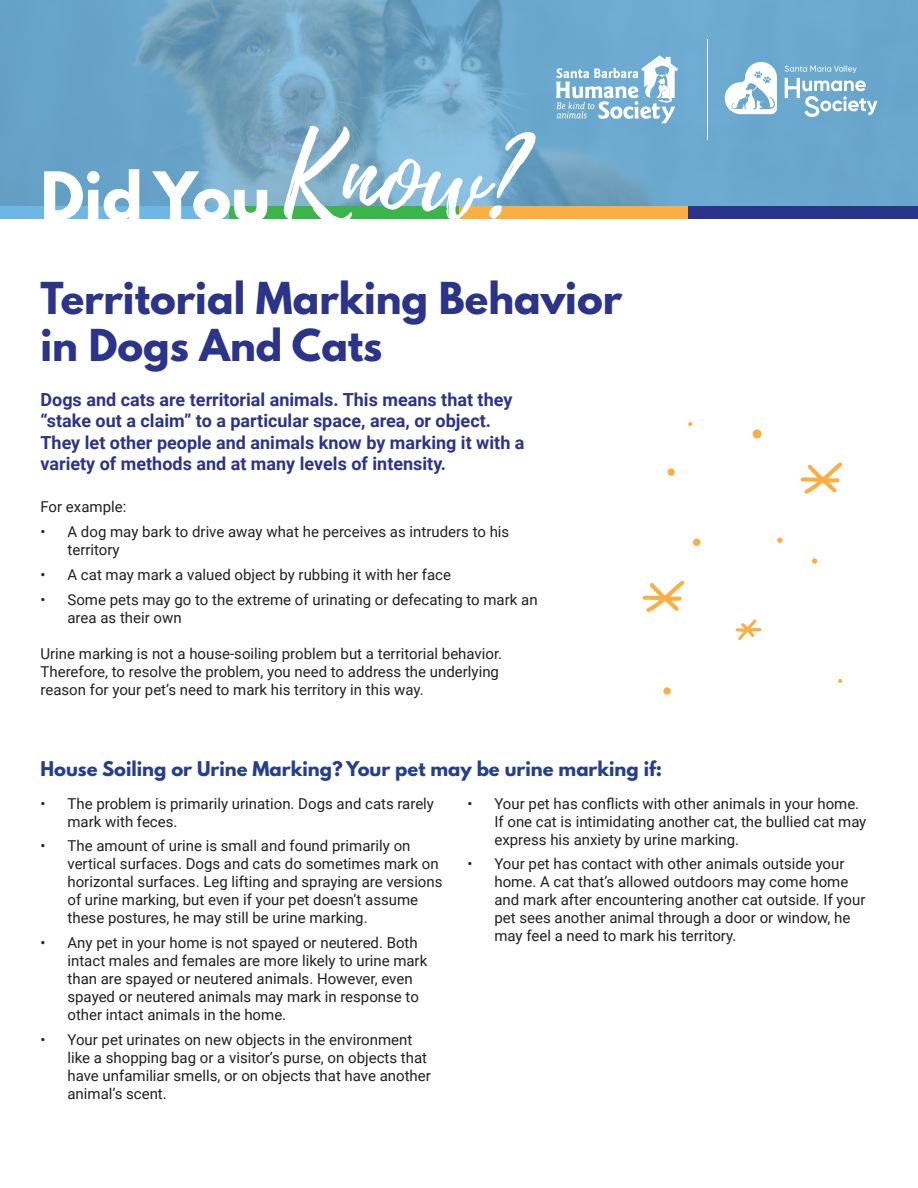
<style>
.page{position:relative;width:918px;height:1188px;background:#fff}
.page>*{position:absolute;margin:0;border:0;box-sizing:border-box;transform-origin:0 0}
.t1{font:700 59.4px "League Spartan";color:#fff}
.t2{font:700 39px/46.8px "League Spartan";color:#2b348b}
.t3{font:700 18px/21.6px "Roboto";color:#2b348b}
.t4{font:700 18px "League Spartan";color:#253f8e}
.t5{font:15px/18px "Roboto";color:#231f20}
</style>
<div class="page">
<svg style="left:0;top:0;width:918px;height:206px;background:#6ea7c9"></svg>
<div style="left:0;top:206px;width:230px;height:13px;background:#6db7e6"></div>
<div style="left:230px;top:206px;width:229px;height:13px;background:#3ab54a"></div>
<div style="left:459px;top:206px;width:229px;height:13px;background:#fbae42"></div>
<div style="left:688px;top:206px;width:230px;height:13px;background:#2b348b"></div>
<svg style="left:725px;top:62px;width:52px;height:52px"></svg>
<svg style="left:785px;top:65px;width:93px;height:52px"></svg>
<hr style="left:708px;top:39px;width:1px;height:101px;background:#fff">
<svg style="left:556px;top:56px;width:122px;height:67px"></svg>
<svg style="left:777px;top:537px;width:6px;height:6px"></svg>
<svg style="left:801px;top:462px;width:41px;height:32px"></svg>
<svg style="left:753px;top:429px;width:9px;height:10px"></svg>
<svg style="left:693px;top:538px;width:8px;height:8px"></svg>
<svg style="left:736px;top:619px;width:25px;height:21px"></svg>
<svg style="left:838px;top:679px;width:4px;height:4px"></svg>
<svg style="left:812px;top:558px;width:6px;height:6px"></svg>
<svg style="left:643px;top:580px;width:41px;height:32px"></svg>
<svg style="left:667px;top:468px;width:8px;height:8px"></svg>
<svg style="left:688px;top:422px;width:4px;height:4px"></svg>
<svg style="left:663px;top:687px;width:8px;height:8px"></svg>
<h1 class="t1" style="left:40px;top:150px;width:485px">Did You <sup>Know?</sup></h1>
<h2 class="t2" style="left:40px;top:275px;width:583px">Territorial Marking Behavior in Dogs And Cats</h2>
<p class="t3" style="left:40px;top:388px;width:486px">Dogs and cats are territorial animals. This means that they “stake out a claim” to a particular space, area, or object.<br>They let other people and animals know by marking it with a variety of methods and at many levels of intensity.</p>
<p class="t5" style="left:40px;top:498px;width:87px">For example:</p>
<p class="t5" style="left:67px;top:522px;width:443px;text-indent:-27px">• A dog may bark to drive away what he perceives as intruders to his territory</p>
<p class="t5" style="left:40px;top:565px;width:412px">• A cat may mark a valued object by rubbing it with her face</p>
<p class="t5" style="left:67px;top:590px;width:472px;text-indent:-27px">• Some pets may go to the extreme of urinating or defecating to mark an area as their own</p>
<p class="t5" style="left:40px;top:644px;width:463px">Urine marking is not a house-soiling problem but a territorial behavior.<br>Therefore, to resolve the problem, you need to address the underlying reason for your pet’s need to mark his territory in this way.</p>
<p class="t4" style="left:40px;top:755px;width:623px">House Soiling or Urine Marking? Your pet may be urine marking if:</p>
<p class="t5" style="left:68px;top:794px;width:368px;text-indent:-27px">• The problem is primarily urination. Dogs and cats rarely mark with feces.</p>
<p class="t5" style="left:68px;top:836px;width:377px;text-indent:-27px">• The amount of urine is small and found primarily on vertical surfaces. Dogs and cats do sometimes mark on horizontal surfaces. Leg lifting and spraying are versions of urine marking, but even if your pet doesn’t assume these postures, he may still be urine marking.</p>
<p class="t5" style="left:68px;top:933px;width:361px;text-indent:-27px">• Any pet in your home is not spayed or neutered. Both intact males and females are more likely to urine mark than are spayed or neutered animals. However, even spayed or neutered animals may mark in response to other intact animals in the home.</p>
<p class="t5" style="left:68px;top:1030px;width:365px;text-indent:-27px">• Your pet urinates on new objects in the environment like a shopping bag or a visitor’s purse, on objects that have unfamiliar smells, or on objects that have another animal’s scent.</p>
<p class="t5" style="left:494px;top:794px;width:373px;text-indent:-27px">• Your pet has conflicts with other animals in your home.<br>If one cat is intimidating another cat, the bullied cat may express his anxiety by urine marking.</p>
<p class="t5" style="left:494px;top:854px;width:373px;text-indent:-27px">• Your pet has contact with other animals outside your home. A cat that’s allowed outdoors may come home and mark after encountering another cat outside. If your pet sees another animal through a door or window, he may feel a need to mark his territory.</p>
</div>
